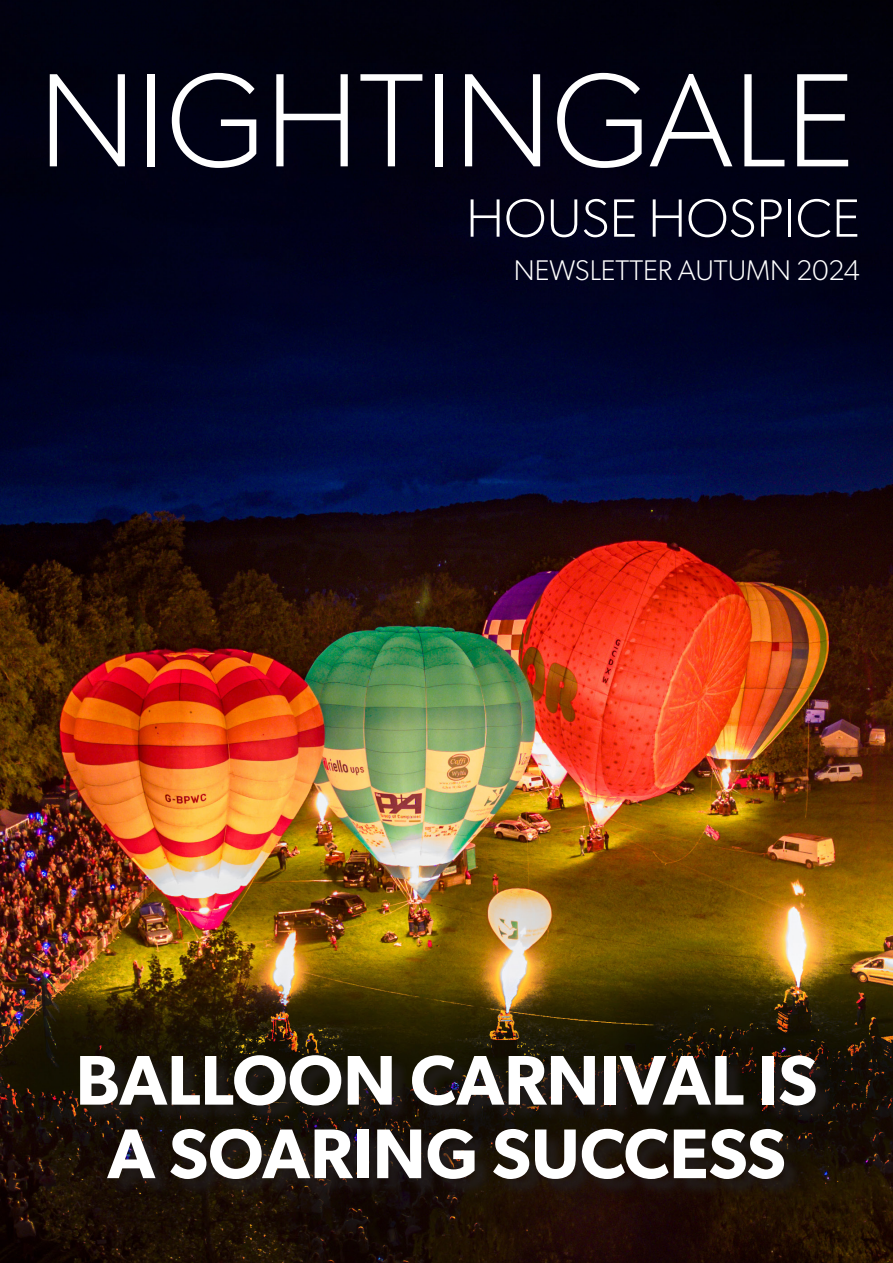
<style>
.page{position:relative;width:893px;height:1263px;background:#fff}
.page>*{position:absolute;margin:0;border:0;box-sizing:border-box;transform-origin:0 0}
.Cover_Heading{font:300 133.5px "Gibson";color:#fff}
.t1{font:600 70.5px/73.5px "Gibson";color:#fff;text-align:center}
.Cover_Heading_2{font:300 54px "Gibson";color:#fff}
.Cover_Text{font:300 28.5px "Gibson";color:#fff}
</style>
<div class="page">
<img style="left:0;top:0;width:893px;height:1263px">
<div style="left:82px;top:1058px;width:752px;height:139px;background:#231f20;opacity:.75"></div>
<p class="Cover_Heading" style="left:38px;top:40px;width:818px">NIGHTINGALE</p>
<p class="Cover_Heading_2" style="left:466px;top:185px;width:395px">HOUSE HOSPICE</p>
<p class="Cover_Text" style="left:514px;top:253px;width:347px">NEWSLETTER AUTUMN 2024</p>
<p class="t1" style="left:76px;top:1042px;width:743px">BALLOON CARNIVAL IS<br>A SOARING SUCCESS</p>
</div>
